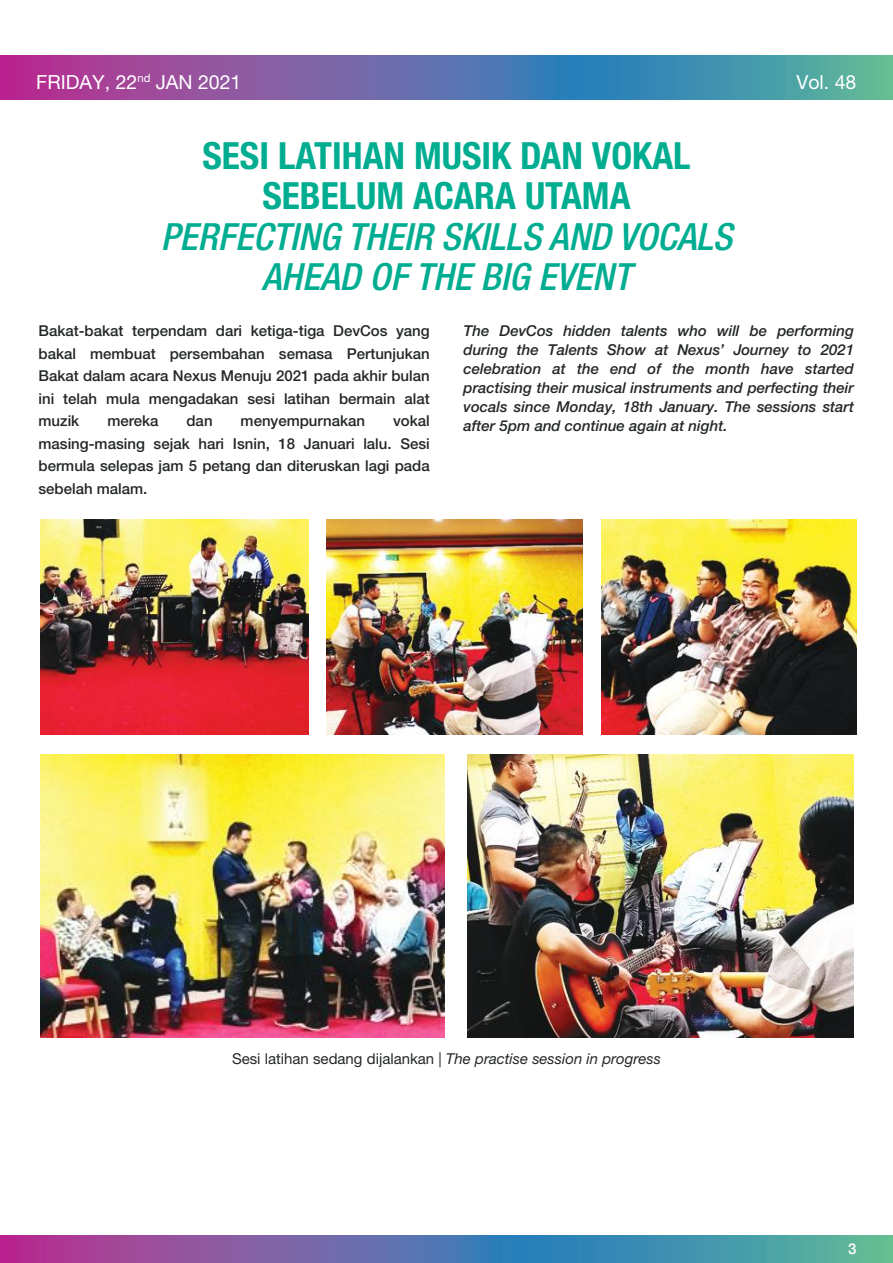
<style>
.page{position:relative;width:893px;height:1263px;background:#fff}
.page>*{position:absolute;margin:0;border:0;box-sizing:border-box;transform-origin:0 0}
.t1{font:italic 500 condensed 37.5px/40.5px "Helvetica Neue LT Pro";color:#00ad91;text-align:center}
.t2{font:700 condensed 37.5px/40.5px "Helvetica Neue LT Pro";color:#00ad91;text-align:center}
.t3{font:19.5px "Helvetica Neue LT Pro";color:#fff}
.t4{font:500 15px/22.5px "Helvetica Neue LT Pro";color:#242728;text-align:justify}
.t5{font:italic 500 15px/19px "Helvetica Neue LT Pro";color:#242728;text-align:justify}
.t6{font:15px "Helvetica Neue LT Pro";color:#242728}
.t7{font:500 15px "Helvetica Neue LT Pro";color:#fff}
.s1{font-style:italic}
</style>
<div class="page">
<svg style="left:0;top:56px;width:893px;height:43px;background:#6971a7"></svg>
<svg style="left:0;top:1236px;width:893px;height:27px;background:#6575a7"></svg>
<img style="left:41px;top:520px;width:267px;height:214px">
<img style="left:327px;top:520px;width:255px;height:214px">
<img style="left:601px;top:520px;width:255px;height:214px">
<img style="left:41px;top:754px;width:403px;height:283px">
<img style="left:468px;top:754px;width:385px;height:283px">
<h2 class="t3" style="left:36px;top:70px;width:207px">FRIDAY, 22<sup>nd</sup> JAN 2021</h2>
<h2 class="t3" style="left:796px;top:70px;width:61px">Vol. 48</h2>
<h1 class="t2" style="left:202px;top:135px;width:490px">SESI LATIHAN MUSIK DAN VOKAL<br>SEBELUM ACARA UTAMA</h1>
<h1 class="t1" style="left:161px;top:217px;width:573px">PERFECTING THEIR SKILLS AND VOCALS<br>AHEAD OF THE BIG EVENT</h1>
<p class="t4" style="left:39px;top:319px;width:393px">Bakat-bakat terpendam dari ketiga-tiga DevCos yang bakal membuat persembahan semasa Pertunjukan Bakat dalam acara Nexus Menuju 2021 pada akhir bulan ini telah mula mengadakan sesi latihan bermain alat muzik</p>
<p class="t5" style="left:463px;top:321px;width:392px">The DevCos hidden talents who will be performing during the Talents Show at Nexus’ Journey to 2021 celebration at the end of the month have started practising their musical instruments and perfecting their vocals since Monday, 18th January. The sessions start after 5pm and continue again at night.</p>
<p class="t4" style="left:39px;top:409px;width:393px;text-indent:355px">vokal masing-masing sejak hari Isnin, 18 Januari lalu. Sesi bermula selepas jam 5 petang dan diteruskan lagi pada sebelah malam.</p>
<p class="t4" style="left:107px;top:409px;width:53px">mereka</p>
<p class="t4" style="left:186px;top:409px;width:28px">dan</p>
<p class="t4" style="left:241px;top:409px;width:126px">menyempurnakan</p>
<p class="t6" style="left:232px;top:1050px;width:430px">Sesi latihan sedang dijalankan | <span class="s1">The practise session in progress</span></p>
<p class="t7" style="left:848px;top:1240px;width:10px">3</p>
</div>
